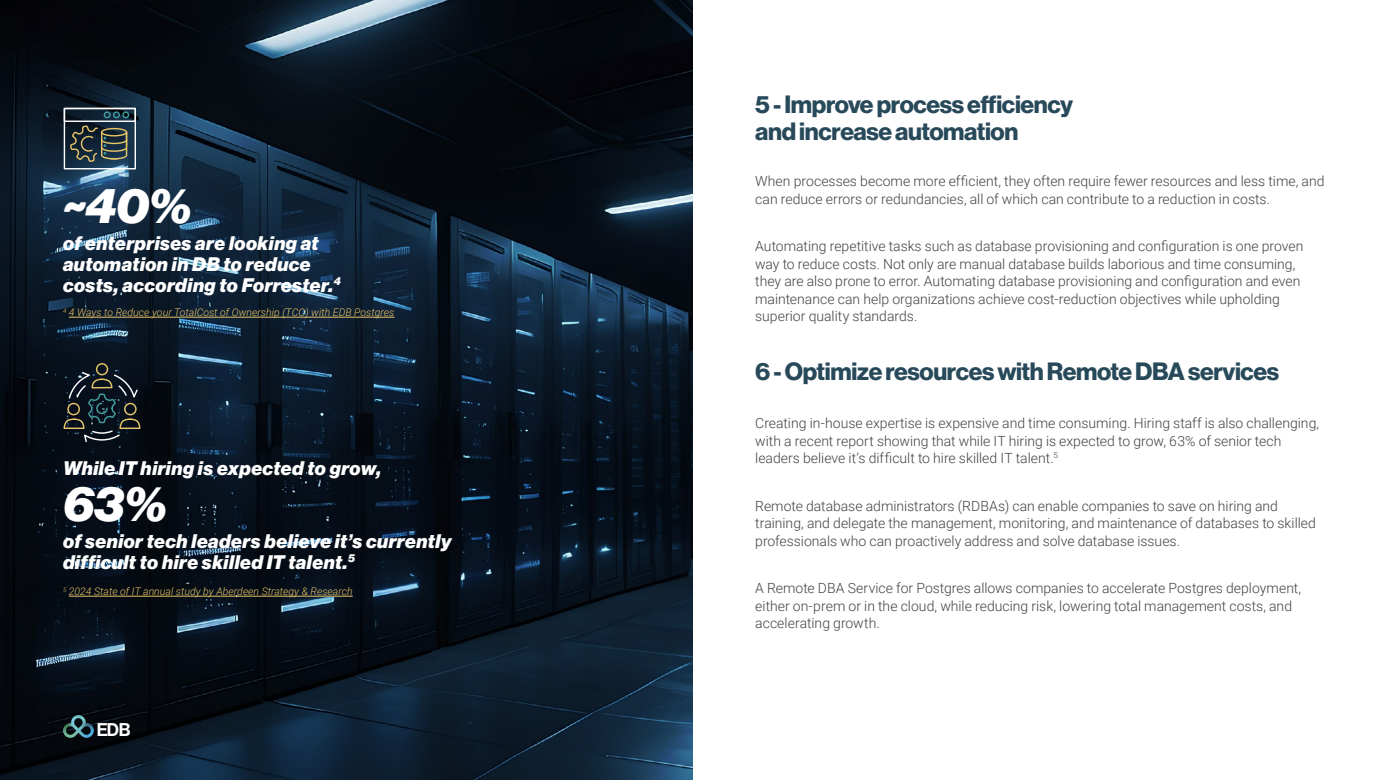
<style>
.page{position:relative;width:1386px;height:780px;background:#fff}
.page>*{position:absolute;margin:0;border:0;box-sizing:border-box;transform-origin:0 0}
.t1{font:49px "N Haas Grotesk DS Pro 96 Blk It";color:#fff}
.t2{font:24.5px/26.2px "N Haas Grotesk DS Pro 75 Bd";letter-spacing:-.015em;color:#28495a}
.t3{font:19.25px/21px "N Haas Grotesk DS Pro 96 Blk It";letter-spacing:.025em;color:#fff}
.t4{font:18.03px "N Haas Grotesk DS Pro 65 Md";color:#fff}
.t5{font:300 14px/17.5px "Roboto";color:#424244}
.t6{font:italic 300 10.5px "Roboto";color:#e7c568}
</style>
<div class="page">
<img style="left:0;top:0;width:693px;height:780px">
<img style="left:63px;top:715px;width:31px;height:22px">
<hr style="left:69px;top:317px;width:325px;height:1px;background:#e7c568">
<div style="left:64px;top:108px;width:72px;height:14px;border:1px solid #fff"></div>
<div style="left:64px;top:108px;width:72px;height:61px;border:1px solid #fff"></div>
<div style="left:122px;top:111px;width:7px;height:7px;border:1px solid #429d9e;border-radius:50%"></div>
<svg style="left:69px;top:107px;width:59px;height:63px"></svg>
<hr style="left:69px;top:596px;width:284px;height:1px;background:#e7c568">
<div style="left:96px;top:363px;width:12px;height:12px;border:1px solid #e7c568;border-radius:50%"></div>
<svg style="left:63px;top:371px;width:78px;height:71px"></svg>
<h1 class="t1" style="left:63px;top:177px;width:130px">~40%</h1>
<h3 class="t3" style="left:63px;top:232px;width:280px">of enterprises are looking at automation in DB to reduce costs, according to Forrester.<sup>4</sup></h3>
<p class="t6" style="left:63px;top:305px;width:333px"><sup>4</sup> 4 Ways to Reduce your TotalCost of Ownership (TCO) with EDB Postgres</p>
<h3 class="t3" style="left:63px;top:457px;width:320px">While IT hiring is expected to grow,</h3>
<h1 class="t1" style="left:63px;top:475px;width:106px">63%</h1>
<h3 class="t3" style="left:63px;top:530px;width:390px">of senior tech leaders believe it’s currently difficult to hire skilled IT talent.<sup>5</sup></h3>
<p class="t6" style="left:63px;top:584px;width:291px"><sup>5</sup> 2024 State of IT annual study by Aberdeen Strategy &amp; Research</p>
<p class="t4" style="left:96px;top:719px;width:36px">EDB</p>
<h2 class="t2" style="left:755px;top:92px;width:319px">5 - Improve process efficiency and increase automation</h2>
<p class="t5" style="left:755px;top:172px;width:571px">When processes become more efficient, they often require fewer resources and less time, and can reduce errors or redundancies, all of which can contribute to a reduction in costs.</p>
<p class="t5" style="left:755px;top:237px;width:550px">Automating repetitive tasks such as database provisioning and configuration is one proven way to reduce costs. Not only are manual database builds laborious and time consuming, they are also prone to error. Automating database provisioning and configuration and even maintenance can help organizations achieve cost-reduction objectives while upholding superior quality standards.</p>
<h2 class="t2" style="left:755px;top:358px;width:526px">6 - Optimize resources with Remote DBA services</h2>
<p class="t5" style="left:755px;top:414px;width:566px">Creating in-house expertise is expensive and time consuming. Hiring staff is also challenging, with a recent report showing that while IT hiring is expected to grow, 63% of senior tech leaders believe it’s difficult to hire skilled IT talent.<sup>5</sup></p>
<p class="t5" style="left:755px;top:496px;width:562px">Remote database administrators (RDBAs) can enable companies to save on hiring and training, and delegate the management, monitoring, and maintenance of databases to skilled professionals who can proactively address and solve database issues.</p>
<p class="t5" style="left:755px;top:579px;width:548px">A Remote DBA Service for Postgres allows companies to accelerate Postgres deployment, either on-prem or in the cloud, while reducing risk, lowering total management costs, and accelerating growth.</p>
</div>
